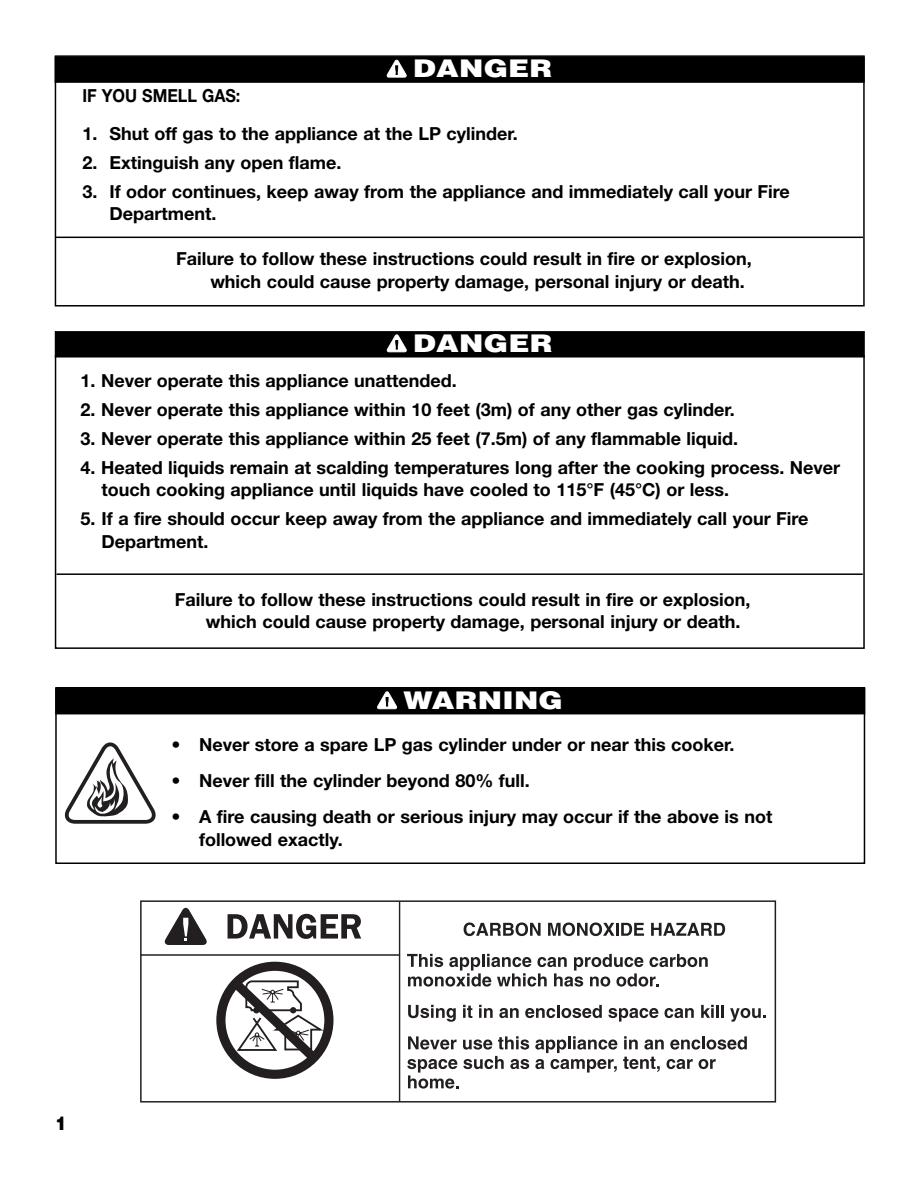
<style>
.page{position:relative;width:918px;height:1188px;background:#fff}
.page>*{position:absolute;margin:0;border:0;box-sizing:border-box;transform-origin:0 0}
.t1{font:900 24.3px "Helvetica";letter-spacing:.005em;color:#fff;scale:1.2 1}
.t2{font:900 18.75px "Helvetica";color:#000;scale:.9 1}
.t3{font:700 18px/22.5px "Helvetica Neue";color:#000}
.t4{font:700 18px "Helvetica Neue";color:#000;scale:.9 1}
</style>
<div class="page">
<div style="left:55px;top:355px;width:810px;height:294px;border:2px solid #000"></div>
<div style="left:55px;top:55px;width:810px;height:252px;border:2px solid #000"></div>
<div style="left:56px;top:57px;width:808px;height:25px;background:#000"></div>
<div style="left:55px;top:56px;width:810px;height:27px;border:1px solid #000"></div>
<svg style="left:387px;top:60px;width:20px;height:17px"></svg>
<div style="left:55px;top:687px;width:810px;height:177px;border:2px solid #000"></div>
<div style="left:56px;top:689px;width:808px;height:24px;background:#000"></div>
<div style="left:55px;top:688px;width:810px;height:26px;border:1px solid #000"></div>
<svg style="left:377px;top:692px;width:21px;height:17px"></svg>
<svg style="left:65px;top:743px;width:91px;height:81px"></svg>
<hr style="left:57px;top:573px;width:806px;height:2px;background:#000">
<div style="left:56px;top:332px;width:808px;height:25px;background:#000"></div>
<div style="left:55px;top:331px;width:810px;height:26px;border:1px solid #000"></div>
<svg style="left:387px;top:335px;width:20px;height:17px"></svg>
<hr style="left:55px;top:237px;width:808px;height:1px;background:#000">
<svg style="left:216px;top:961px;width:118px;height:118px"></svg>
<svg style="left:164px;top:907px;width:43px;height:38px"></svg>
<svg style="left:228px;top:914px;width:133px;height:25px"></svg>
<svg style="left:464px;top:922px;width:77px;height:14px"></svg>
<svg style="left:548px;top:922px;width:96px;height:14px"></svg>
<svg style="left:651px;top:923px;width:74px;height:13px"></svg>
<svg style="left:407px;top:954px;width:301px;height:33px"></svg>
<svg style="left:408px;top:1005px;width:48px;height:17px"></svg>
<svg style="left:463px;top:1005px;width:9px;height:13px"></svg>
<svg style="left:479px;top:1005px;width:14px;height:13px"></svg>
<svg style="left:499px;top:1008px;width:20px;height:10px"></svg>
<svg style="left:525px;top:1005px;width:77px;height:13px"></svg>
<svg style="left:608px;top:1008px;width:50px;height:14px"></svg>
<svg style="left:665px;top:1008px;width:29px;height:10px"></svg>
<svg style="left:701px;top:1005px;width:23px;height:13px"></svg>
<svg style="left:730px;top:1008px;width:36px;height:14px"></svg>
<svg style="left:408px;top:1036px;width:49px;height:14px"></svg>
<svg style="left:463px;top:1040px;width:29px;height:10px"></svg>
<svg style="left:498px;top:1036px;width:31px;height:14px"></svg>
<svg style="left:535px;top:1036px;width:82px;height:17px"></svg>
<svg style="left:624px;top:1036px;width:14px;height:13px"></svg>
<svg style="left:644px;top:1040px;width:20px;height:10px"></svg>
<svg style="left:670px;top:1036px;width:77px;height:14px"></svg>
<svg style="left:510px;top:1059px;width:19px;height:10px"></svg>
<svg style="left:535px;top:1059px;width:9px;height:10px"></svg>
<svg style="left:551px;top:1059px;width:66px;height:14px"></svg>
<svg style="left:623px;top:1057px;width:37px;height:15px"></svg>
<svg style="left:667px;top:1059px;width:26px;height:10px"></svg>
<svg style="left:699px;top:1059px;width:17px;height:10px"></svg>
<svg style="left:407px;top:1056px;width:97px;height:33px"></svg>
<div style="left:140px;top:900px;width:636px;height:203px;border:2px solid #231f20"></div>
<hr style="left:399px;top:901px;width:1px;height:201px;background:#231f20">
<hr style="left:140px;top:954px;width:260px;height:2px;background:#231f20">
<h1 class="t1" style="left:413px;top:60px;width:117px">DANGER</h1>
<p class="t4" style="left:82px;top:89px;width:177px">IF YOU SMELL GAS:</p>
<p class="t3" style="left:82px;top:124px;width:437px">1. Shut off gas to the appliance at the LP cylinder.</p>
<p class="t3" style="left:82px;top:153px;width:261px">2. Extinguish any open flame.</p>
<p class="t3" style="left:110px;top:182px;width:682px;text-indent:-27px">3. If odor continues, keep away from the appliance and immediately call your Fire<br>Department.</p>
<p class="t3" style="left:210px;top:249px;width:543px;text-indent:-34px">Failure to follow these instructions could result in fire or explosion, which could cause property damage, personal injury or death.</p>
<h1 class="t1" style="left:413px;top:335px;width:117px">DANGER</h1>
<p class="t3" style="left:81px;top:371px;width:378px">1. Never operate this appliance unattended.</p>
<p class="t3" style="left:81px;top:400px;width:656px">2. Never operate this appliance within 10 feet (3m) of any other gas cylinder.</p>
<p class="t3" style="left:81px;top:429px;width:659px">3. Never operate this appliance within 25 feet (7.5m) of any flammable liquid.</p>
<p class="t3" style="left:102px;top:458px;width:740px;text-indent:-21px">4. Heated liquids remain at scalding temperatures long after the cooking process. Never touch cooking appliance until liquids have cooled to 115°F (45°C) or less.</p>
<p class="t3" style="left:102px;top:509px;width:708px;text-indent:-21px">5. If a fire should occur keep away from the appliance and immediately call your Fire<br>Department.</p>
<p class="t3" style="left:206px;top:590px;width:546px;text-indent:-31px">Failure to follow these instructions could result in fire or explosion, which could cause property damage, personal injury or death.</p>
<h1 class="t1" style="left:404px;top:692px;width:134px">WARNING</h1>
<p class="t3" style="left:171px;top:735px;width:565px">• Never store a spare LP gas cylinder under or near this cooker.</p>
<p class="t3" style="left:171px;top:771px;width:360px">• Never fill the cylinder beyond 80% full.</p>
<p class="t3" style="left:199px;top:807px;width:575px;text-indent:-28px">• A fire causing death or serious injury may occur if the above is not followed exactly.</p>
<p class="t2" style="left:56px;top:1117px;width:14px">1</p>
</div>
